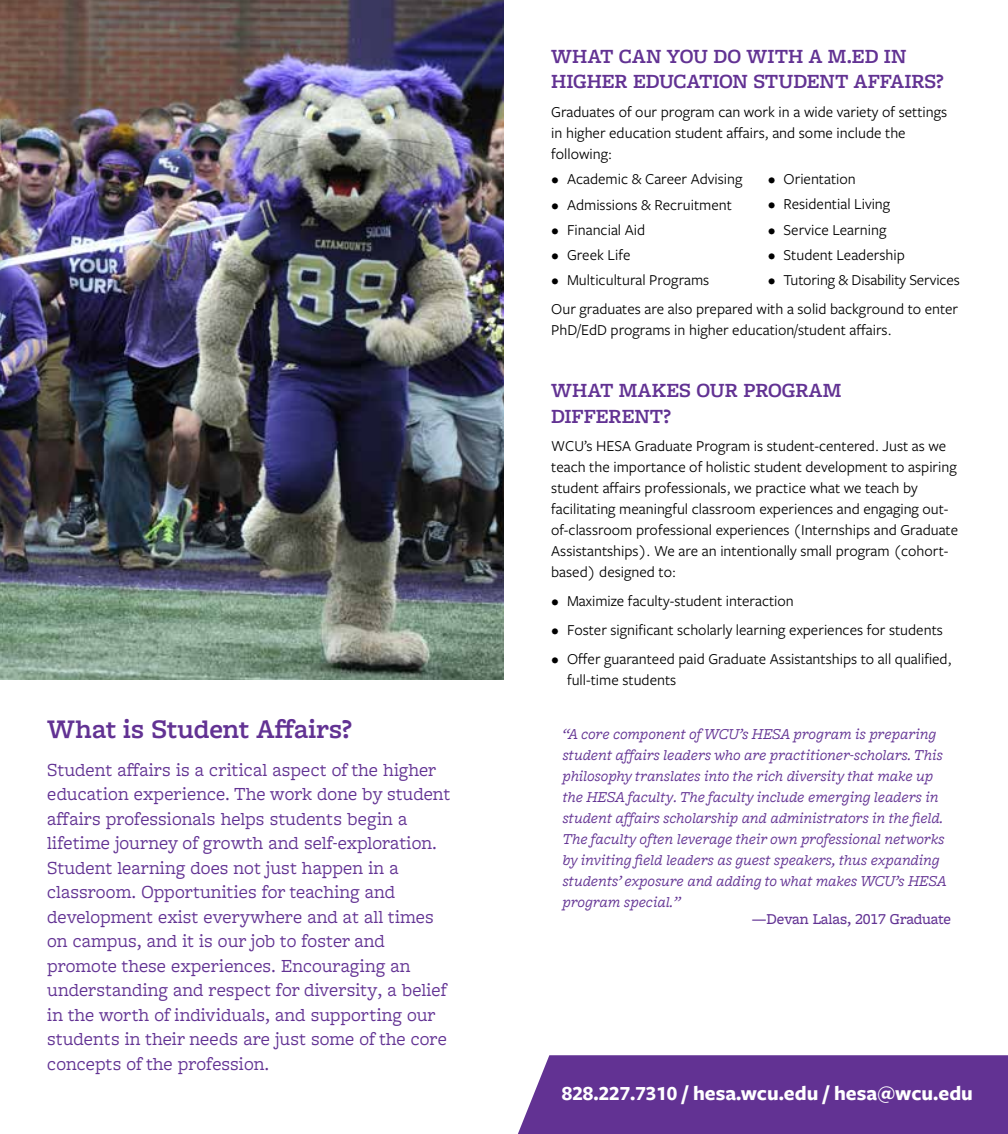
<style>
.page{position:relative;width:1008px;height:1134px;background:#fff}
.page>*{position:absolute;margin:0;border:0;box-sizing:border-box;transform-origin:0 0}
.t1{font:600 28px "Freight Macro Pro";color:#623293}
.t2{font:600 21px/25.2px "Freight Macro Pro";color:#623293}
.t3{font:700 21px "Freight Sans Pro";color:#fff}
.t4{font:19.25px/24.5px "Freight Macro Pro";color:#623293}
.t5{font:15.75px/21px "Freight Sans Pro";color:#000}
.t6{font:italic 15.75px/21px "Freight Macro Pro";letter-spacing:-.01em;color:#623293}
.t7{font:500 15.75px "Freight Macro Pro";letter-spacing:-.01em;color:#623293}
</style>
<div class="page">
<img style="left:0;top:0;width:504px;height:679px">
<div style="left:518px;top:1055px;width:490px;height:79px;background:#623293"></div>
<h1 class="t1" style="left:47px;top:709px;width:306px">What is Student Affairs?</h1>
<p class="t4" style="left:47px;top:756px;width:405px">Student affairs is a critical aspect of the higher education experience. The work done by student affairs professionals helps students begin a lifetime journey of growth and self-exploration.<br>Student learning does not just happen in a classroom. Opportunities for teaching and development exist everywhere and at all times on campus, and it is our job to foster and promote these experiences. Encouraging an understanding and respect for diversity, a belief in the worth of individuals, and supporting our students in their needs are just some of the core concepts of the profession.</p>
<h2 class="t2" style="left:551px;top:42px;width:394px">WHAT CAN YOU DO WITH A M.ED IN<br>HIGHER EDUCATION STUDENT AFFAIRS?</h2>
<p class="t5" style="left:551px;top:100px;width:398px">Graduates of our program can work in a wide variety of settings in higher education student affairs, and some include the following:</p>
<p class="t5" style="left:551px;top:168px;width:193px">• Academic &amp; Career Advising</p>
<p class="t5" style="left:551px;top:193px;width:182px">• Admissions &amp; Recruitment</p>
<p class="t5" style="left:551px;top:218px;width:95px">• Financial Aid</p>
<p class="t5" style="left:551px;top:243px;width:81px">• Greek Life</p>
<p class="t5" style="left:551px;top:269px;width:160px">• Multicultural Programs</p>
<p class="t5" style="left:768px;top:168px;width:90px">• Orientation</p>
<p class="t5" style="left:768px;top:193px;width:124px">• Residential Living</p>
<p class="t5" style="left:768px;top:218px;width:120px">• Service Learning</p>
<p class="t5" style="left:768px;top:243px;width:139px">• Student Leadership</p>
<p class="t5" style="left:768px;top:268px;width:193px">• Tutoring &amp; Disability Services</p>
<p class="t5" style="left:551px;top:298px;width:409px">Our graduates are also prepared with a solid background to enter<br>PhD/EdD programs in higher education/student affairs.</p>
<h2 class="t2" style="left:551px;top:377px;width:292px">WHAT MAKES OUR PROGRAM<br>DIFFERENT?</h2>
<p class="t5" style="left:551px;top:435px;width:408px">WCU’s HESA Graduate Program is student-centered. Just as we teach the importance of holistic student development to aspiring student affairs professionals, we practice what we teach by facilitating meaningful classroom experiences and engaging out&shy;of-classroom professional experiences (Internships and Graduate Assistantships). We are an intentionally small program (cohort&shy;based) designed to:</p>
<p class="t5" style="left:551px;top:590px;width:244px">• Maximize faculty-student interaction</p>
<p class="t5" style="left:551px;top:619px;width:393px">• Foster significant scholarly learning experiences for students</p>
<p class="t5" style="left:567px;top:648px;width:386px;text-indent:-16px">• Offer guaranteed paid Graduate Assistantships to all qualified, full-time students</p>
<p class="t6" style="left:563px;top:722px;width:386px">“A core component of WCU’s HESA program is preparing student affairs leaders who are practitioner-scholars. This philosophy translates into the rich diversity that make up the HESA faculty. The faculty include emerging leaders in student affairs scholarship and administrators in the field.<br>The faculty often leverage their own professional networks by inviting field leaders as guest speakers, thus expanding students’ exposure and adding to what makes WCU’s HESA program special.”</p>
<p class="t7" style="left:752px;top:908px;width:201px">—Devan Lalas, 2017 Graduate</p>
<h2 class="t3" style="left:562px;top:1079px;width:413px">828.227.7310 / hesa.wcu.edu / hesa@wcu.edu</h2>
</div>
